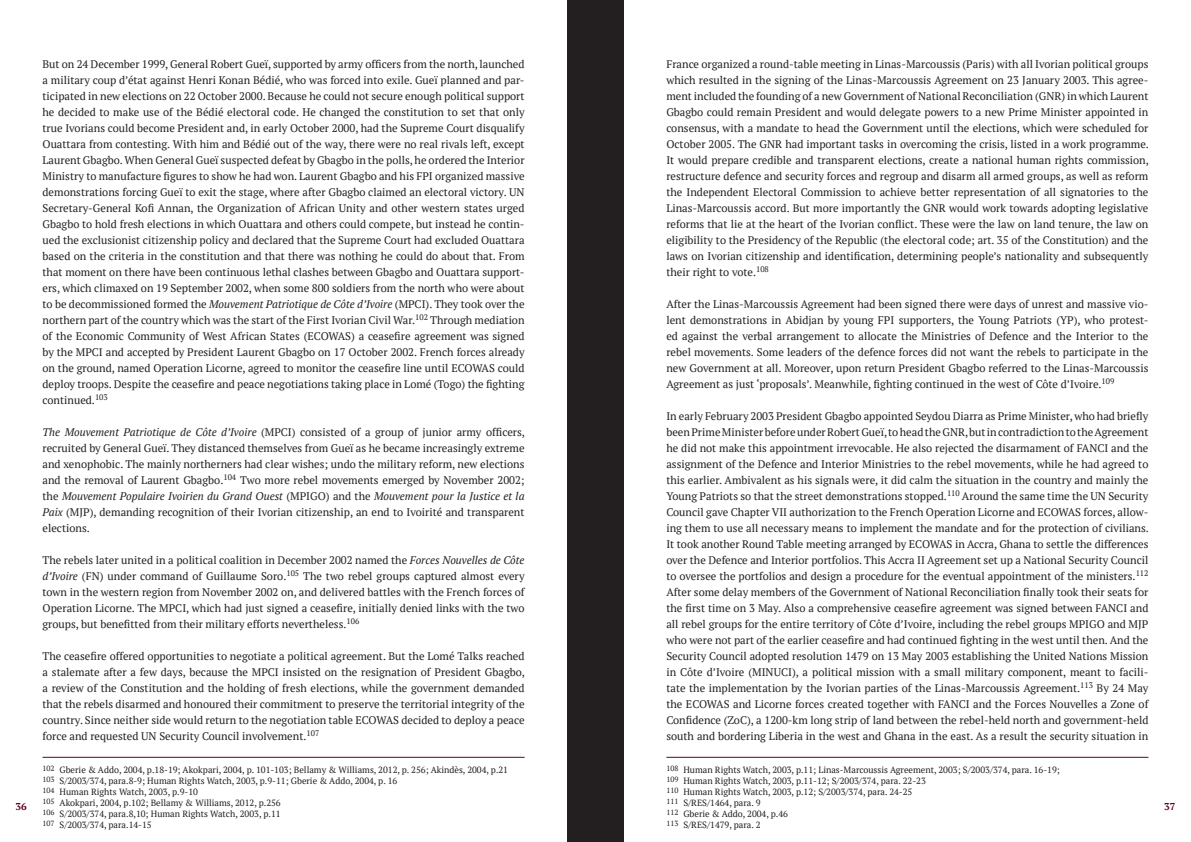
<style>
.page{position:relative;width:1191px;height:842px;background:#fff}
.page>*{position:absolute;margin:0;border:0;box-sizing:border-box;transform-origin:0 0}
.Body{font:11px/16px "PT Serif";color:#231f20;text-align:justify}
.t1{font:700 10px "PT Serif";color:#5f031e}
.Footnote{font:9px "PT Serif";color:#231f20}
.s1{font-style:italic}
</style>
<div class="page">
<hr style="left:43px;top:757px;width:481px;height:1px;background:#5f031e">
<hr style="left:666px;top:757px;width:482px;height:1px;background:#5f031e">
<div style="left:567px;top:0;width:28px;height:842px;background:#231f20"></div>
<div style="left:595px;top:0;width:29px;height:842px;background:#231f20"></div>
<p class="Body" style="left:43px;top:56px;width:483px">But on 24 December 1999, General Robert Gueï, supported by army officers from the north, launched a military coup d’état against Henri Konan Bédié, who was forced into exile. Gueï planned and par&shy;ticipated in new elections on 22 October 2000. Because he could not secure enough political support he decided to make use of the Bédié electoral code. He changed the constitution to set that only true Ivorians could become President and, in early October 2000, had the Supreme Court disqualify Ouattara from contesting. With him and Bédié out of the way, there were no real rivals left, except Laurent Gbagbo. When General Gueï suspected defeat by Gbagbo in the polls, he ordered the Interior Ministry to manufacture figures to show he had won. Laurent Gbagbo and his FPI organized massive demonstrations forcing Gueï to exit the stage, where after Gbagbo claimed an electoral victory. UN Secretary-General Kofi Annan, the Organization of African Unity and other western states urged Gbagbo to hold fresh elections in which Ouattara and others could compete, but instead he contin&shy;ued the exclusionist citizenship policy and declared that the Supreme Court had excluded Ouattara based on the criteria in the constitution and that there was nothing he could do about that. From that moment on there have been continuous lethal clashes between Gbagbo and Ouattara support&shy;ers, which climaxed on 19 September 2002, when some 800 soldiers from the north who were about to be decommissioned formed the <span class="s1">Mouvement Patriotique de Côte d’Ivoire</span> (MPCI). They took over the northern part of the country which was the start of the First Ivorian Civil War.<sup>102</sup> Through mediation of the Economic Community of West African States (ECOWAS) a ceasefire agreement was signed by the MPCI and accepted by President Laurent Gbagbo on 17 October 2002. French forces already on the ground, named Operation Licorne, agreed to monitor the ceasefire line until ECOWAS could deploy troops. Despite the ceasefire and peace negotiations taking place in Lomé (Togo) the fighting continued.<sup>103</sup></p>
<p class="Body" style="left:43px;top:424px;width:484px"><span class="s1">The Mouvement Patriotique de Côte d’Ivoire</span> (MPCI) consisted of a group of junior army officers, recruited by General Gueï. They distanced themselves from Gueï as he became increasingly extreme and xenophobic. The mainly northerners had clear wishes; undo the military reform, new elections and the removal of Laurent Gbagbo.<sup>104</sup> Two more rebel movements emerged by November 2002; the <span class="s1">Mouvement Populaire Ivoirien du Grand Ouest</span> (MPIGO) and the <span class="s1">Mouvement pour la Justice et la Paix</span> (MJP), demanding recognition of their Ivorian citizenship, an end to Ivoirité and transparent elections.</p>
<p class="Body" style="left:43px;top:552px;width:483px">The rebels later united in a political coalition in December 2002 named the <span class="s1">Forces Nouvelles de Côte d’Ivoire</span> (FN) under command of Guillaume Soro.<sup>105</sup> The two rebel groups captured almost every town in the western region from November 2002 on, and delivered battles with the French forces of Operation Licorne. The MPCI, which had just signed a ceasefire, initially denied links with the two groups, but benefitted from their military efforts nevertheless.<sup>106</sup></p>
<p class="Body" style="left:43px;top:648px;width:484px">The ceasefire offered opportunities to negotiate a political agreement. But the Lomé Talks reached a stalemate after a few days, because the MPCI insisted on the resignation of President Gbagbo, a review of the Constitution and the holding of fresh elections, while the government demanded that the rebels disarmed and honoured their commitment to preserve the territorial integrity of the country. Since neither side would return to the negotiation table ECOWAS decided to deploy a peace force and requested UN Security Council involvement.<sup>107</sup></p>
<p class="Footnote" style="left:43px;top:764px;width:467px"><sup>102</sup> Gberie &amp; Addo, 2004, p.18-19; Akokpari, 2004, p. 101-103; Bellamy &amp; Williams, 2012, p. 256; Akindès, 2004, p.21</p>
<p class="Footnote" style="left:43px;top:775px;width:356px"><sup>103</sup> S/2003/374, para.8-9; Human Rights Watch, 2003, p.9-11; Gberie &amp; Addo, 2004, p. 16</p>
<p class="Footnote" style="left:43px;top:786px;width:157px"><sup>104</sup> Human Rights Watch, 2003, p.9-10</p>
<p class="Footnote" style="left:43px;top:797px;width:240px"><sup>105</sup> Akokpari, 2004, p.102; Bellamy &amp; Williams, 2012, p.256</p>
<p class="Footnote" style="left:43px;top:808px;width:239px"><sup>106</sup> S/2003/374, para.8,10; Human Rights Watch, 2003, p.11</p>
<p class="Footnote" style="left:43px;top:819px;width:111px"><sup>107</sup> S/2003/374, para.14-15</p>
<p class="Body" style="left:666px;top:56px;width:484px">France organized a round-table meeting in Linas-Marcoussis (Paris) with all Ivorian political groups which resulted in the signing of the Linas-Marcoussis Agreement on 23 January 2003. This agree&shy;ment included the founding of a new Government of National Reconciliation (GNR) in which Laurent Gbagbo could remain President and would delegate powers to a new Prime Minister appointed in consensus, with a mandate to head the Government until the elections, which were scheduled for October 2005. The GNR had important tasks in overcoming the crisis, listed in a work programme.<br>It would prepare credible and transparent elections, create a national human rights commission, restructure defence and security forces and regroup and disarm all armed groups, as well as reform the Independent Electoral Commission to achieve better representation of all signatories to the Linas-Marcoussis accord. But more importantly the GNR would work towards adopting legislative reforms that lie at the heart of the Ivorian conflict. These were the law on land tenure, the law on eligibility to the Presidency of the Republic (the electoral code; art. 35 of the Constitution) and the laws on Ivorian citizenship and identification, determining people’s nationality and subsequently their right to vote.<sup>108</sup></p>
<p class="Body" style="left:666px;top:296px;width:483px">After the Linas-Marcoussis Agreement had been signed there were days of unrest and massive vio&shy;lent demonstrations in Abidjan by young FPI supporters, the Young Patriots (YP), who protest&shy;ed against the verbal arrangement to allocate the Ministries of Defence and the Interior to the rebel movements. Some leaders of the defence forces did not want the rebels to participate in the new Government at all. Moreover, upon return President Gbagbo referred to the Linas-Marcoussis Agreement as just ‘proposals’. Meanwhile, fighting continued in the west of Côte d’Ivoire.<sup>109</sup></p>
<p class="Body" style="left:666px;top:408px;width:484px">In early February 2003 President Gbagbo appointed Seydou Diarra as Prime Minister, who had briefly been Prime Minister before under Robert Gueï, to head the GNR, but in contradiction to the Agreement he did not make this appointment irrevocable. He also rejected the disarmament of FANCI and the assignment of the Defence and Interior Ministries to the rebel movements, while he had agreed to this earlier. Ambivalent as his signals were, it did calm the situation in the country and mainly the Young Patriots so that the street demonstrations stopped.<sup>110</sup> Around the same time the UN Security Council gave Chapter VII authorization to the French Operation Licorne and ECOWAS forces, allow&shy;ing them to use all necessary means to implement the mandate and for the protection of civilians.<br>It took another Round Table meeting arranged by ECOWAS in Accra, Ghana to settle the differences over the Defence and Interior portfolios. This Accra II Agreement set up a National Security Council to oversee the portfolios and design a procedure for the eventual appointment of the ministers.<sup>112<br></sup>After some delay members of the Government of National Reconciliation finally took their seats for the first time on 3 May. Also a comprehensive ceasefire agreement was signed between FANCI and all rebel groups for the entire territory of Côte d’Ivoire, including the rebel groups MPIGO and MJP who were not part of the earlier ceasefire and had continued fighting in the west until then. And the Security Council adopted resolution 1479 on 13 May 2003 establishing the United Nations Mission in Côte d’Ivoire (MINUCI), a political mission with a small military component, meant to facili&shy;tate the implementation by the Ivorian parties of the Linas-Marcoussis Agreement.<sup>113</sup> By 24 May the ECOWAS and Licorne forces created together with FANCI and the Forces Nouvelles a Zone of Confidence (ZoC), a 1200-km long strip of land between the rebel-held north and government-held south and bordering Liberia in the west and Ghana in the east. As a result the security situation in</p>
<p class="Footnote" style="left:666px;top:764px;width:395px"><sup>108</sup> Human Rights Watch, 2003, p.11; Linas-Marcoussis Agreement, 2003; S/2003/374, para. 16-19;</p>
<p class="Footnote" style="left:666px;top:775px;width:261px"><sup>109</sup> Human Rights Watch, 2003, p.11-12; S/2003/374, para. 22-23</p>
<p class="Footnote" style="left:666px;top:786px;width:247px"><sup>110</sup> Human Rights Watch, 2003, p.12; S/2003/374, para. 24-25</p>
<p class="Footnote" style="left:666px;top:797px;width:96px"><sup>111</sup> S/RES/1464, para. 9</p>
<p class="Footnote" style="left:666px;top:808px;width:123px"><sup>112</sup> Gberie &amp; Addo, 2004, p.46</p>
<p class="Footnote" style="left:666px;top:819px;width:96px"><sup>113</sup> S/RES/1479, para. 2</p>
<p class="t1" style="left:16px;top:800px;width:13px">36</p>
<p class="t1" style="left:1164px;top:800px;width:13px">37</p>
</div>
